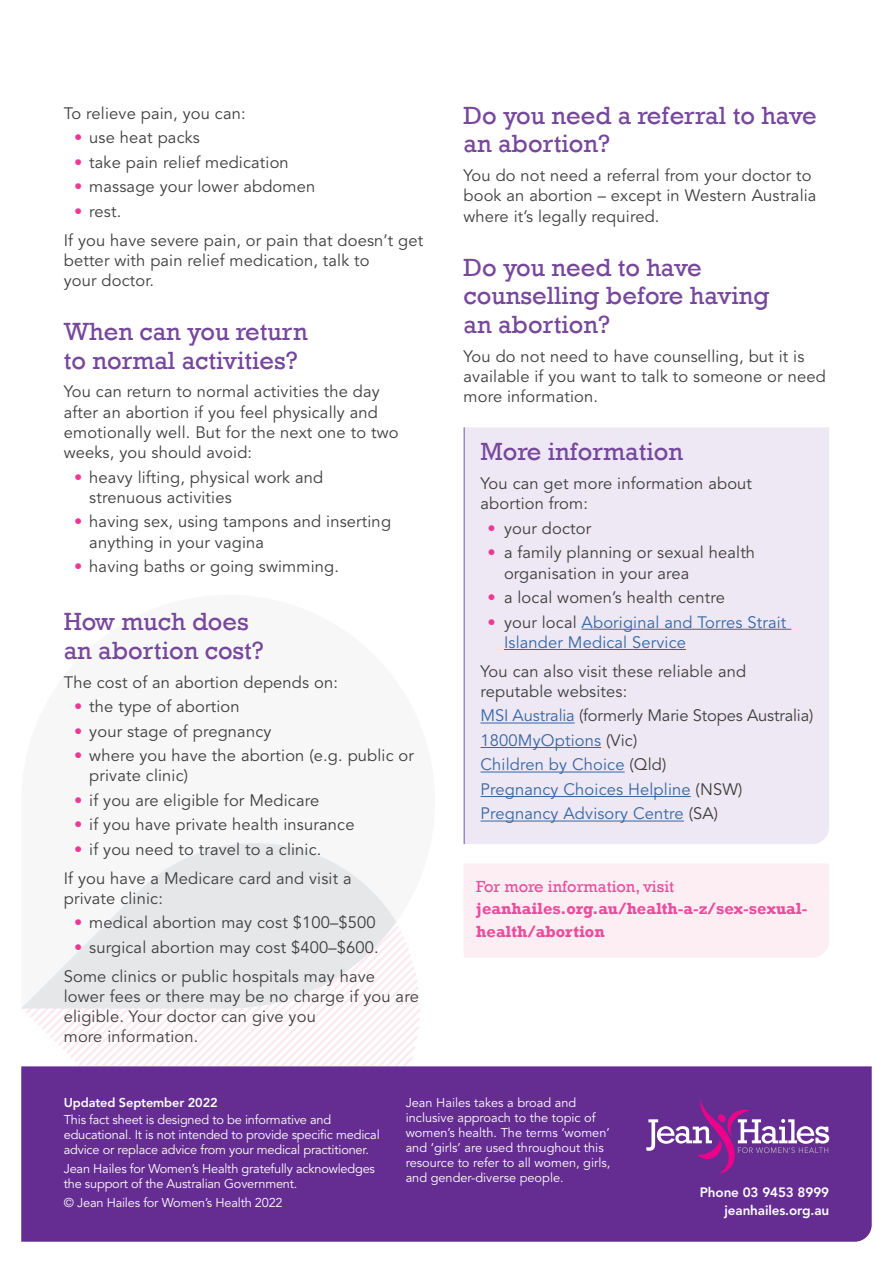
<style>
.page{position:relative;width:893px;height:1263px;background:#fff}
.page>*{position:absolute;margin:0;border:0;box-sizing:border-box;transform-origin:0 0}
.breakout_header{font:25.5px/28.5px "Rockwell";color:#76479c}
.body{font:16.5px/20.2px "Avenir LT Std";letter-spacing:.01em;color:#3e3e3f}
.breakout_body{font:16.5px/20.2px "Avenir LT Std";letter-spacing:.01em;color:#3667a4}
.breakout_body-2{font:16.5px/20.2px "Avenir LT Std";letter-spacing:.01em;color:#3e3e3f}
.url{font:700 16.5px/22.5px "Rockwell";color:#ed4c9c}
.breakout_body-3{font:16.5px "Avenir LT Std";letter-spacing:-.01em;color:#3e3e3f}
.url-2{font:16.5px "Rockwell";color:#ed4c9c}
.t1{font:800 13.5px/18px "Avenir LT Std";letter-spacing:-.01em;color:#fff;text-align:right}
.t2{font:12.75px/15px "Avenir LT Std";letter-spacing:-.015em;color:#fff}
.t3{font:800 12.75px "Avenir LT Std";letter-spacing:-.01em;color:#fff}
.s1{color:#ed3896}
.s2{color:#3e3e3f}
.s3{color:#3667a4}
</style>
<div class="page">
<div style="left:21px;top:1066px;width:851px;height:176px;background:#652d91"></div>
<svg style="left:646px;top:1099px;width:183px;height:75px;background:#7e429d"></svg>
<svg style="left:22px;top:1008px;width:399px;height:58px"></svg>
<svg style="left:22px;top:843px;width:374px;height:165px;fill:#e6e7e9"></svg>
<div style="left:465px;top:427px;width:364px;height:417px;background:#ede8f3"></div>
<hr style="left:463px;top:427px;width:2px;height:417px;background:#a286be">
<hr style="left:582px;top:629px;width:209px;height:1px;background:#3667a4">
<hr style="left:504px;top:649px;width:182px;height:1px;background:#3667a4">
<hr style="left:480px;top:723px;width:95px;height:1px;background:#3667a4">
<hr style="left:480px;top:747px;width:121px;height:1px;background:#3667a4">
<hr style="left:480px;top:772px;width:145px;height:1px;background:#3667a4">
<hr style="left:480px;top:796px;width:211px;height:1px;background:#3667a4">
<hr style="left:480px;top:821px;width:204px;height:1px;background:#3667a4">
<div style="left:463px;top:864px;width:366px;height:93px;background:#fdeef4"></div>
<p class="body" style="left:64px;top:103px;width:183px">To relieve pain, you can:</p>
<p class="body" style="left:74px;top:128px;width:127px"><span class="s1">•</span> use heat packs</p>
<p class="body" style="left:74px;top:152px;width:216px"><span class="s1">•</span> take pain relief medication</p>
<p class="body" style="left:74px;top:177px;width:243px"><span class="s1">•</span> massage your lower abdomen</p>
<p class="body" style="left:74px;top:201px;width:49px"><span class="s1">•</span> rest.</p>
<p class="body" style="left:64px;top:230px;width:361px">If you have severe pain, or pain that doesn’t get better with pain relief medication, talk to<br>your doctor.</p>
<h1 class="breakout_header" style="left:64px;top:318px;width:246px">When can you return to normal activities?</h1>
<p class="body" style="left:64px;top:382px;width:336px">You can return to normal activities the day after an abortion if you feel physically and emotionally well. But for the next one to two weeks, you should avoid:</p>
<p class="body" style="left:89px;top:467px;width:235px;text-indent:-15px"><span class="s1">•</span> heavy lifting, physical work and strenuous activities</p>
<p class="body" style="left:89px;top:512px;width:303px;text-indent:-15px"><span class="s1">•</span> having sex, using tampons and inserting anything in your vagina</p>
<p class="body" style="left:74px;top:557px;width:266px"><span class="s1">•</span> having baths or going swimming.</p>
<h1 class="breakout_header" style="left:64px;top:608px;width:202px">How much does an abortion cost?</h1>
<p class="body" style="left:64px;top:672px;width:276px">The cost of an abortion depends on:</p>
<p class="body" style="left:74px;top:697px;width:167px"><span class="s1">•</span> the type of abortion</p>
<p class="body" style="left:74px;top:721px;width:199px"><span class="s1">•</span> your stage of pregnancy</p>
<p class="body" style="left:89px;top:746px;width:326px;text-indent:-15px"><span class="s1">•</span> where you have the abortion (e.g. public or private clinic)</p>
<p class="body" style="left:74px;top:790px;width:246px"><span class="s1">•</span> if you are eligible for Medicare</p>
<p class="body" style="left:74px;top:815px;width:282px"><span class="s1">•</span> if you have private health insurance</p>
<p class="body" style="left:74px;top:839px;width:249px"><span class="s1">•</span> if you need to travel to a clinic.</p>
<p class="body" style="left:64px;top:868px;width:289px">If you have a Medicare card and visit a private clinic:</p>
<p class="body" style="left:74px;top:913px;width:303px"><span class="s1">•</span> medical abortion may cost $100–$500</p>
<p class="body" style="left:74px;top:938px;width:306px"><span class="s1">•</span> surgical abortion may cost $400–$600.</p>
<p class="body" style="left:64px;top:966px;width:357px">Some clinics or public hospitals may have lower fees or there may be no charge if you are eligible. Your doctor can give you<br>more information.</p>
<h1 class="breakout_header" style="left:463px;top:102px;width:355px">Do you need a referral to have an abortion?</h1>
<p class="body" style="left:463px;top:166px;width:354px">You do not need a referral from your doctor to book an abortion – except in Western Australia where it’s legally required.</p>
<h1 class="breakout_header" style="left:463px;top:253px;width:307px">Do you need to have counselling before having an abortion?</h1>
<p class="body" style="left:463px;top:346px;width:364px">You do not need to have counselling, but it is available if you want to talk to someone or need more information.</p>
<h1 class="breakout_header" style="left:480px;top:438px;width:204px">More information</h1>
<p class="breakout_body-2" style="left:480px;top:474px;width:273px">You can get more information about abortion from:</p>
<p class="body" style="left:487px;top:518px;width:105px"><span class="s1">•</span> your doctor</p>
<p class="body" style="left:504px;top:543px;width:253px;text-indent:-16px"><span class="s1">•</span> a family planning or sexual health organisation in your area</p>
<p class="body" style="left:487px;top:588px;width:239px"><span class="s1">•</span> a local women’s health centre</p>
<p class="breakout_body" style="left:504px;top:612px;width:284px;text-indent:-16px"><span class="s1">•</span> <span class="s2">your local</span> Aboriginal and Torres Strait<br>Islander Medical Service</p>
<p class="breakout_body-2" style="left:480px;top:661px;width:267px">You can also visit these reliable and reputable websites:</p>
<p class="breakout_body-3" style="left:480px;top:706px;width:334px"><span class="s3">MSI Australia</span> (formerly Marie Stopes Australia)</p>
<p class="breakout_body" style="left:480px;top:730px;width:158px">1800MyOptions <span class="s2">(Vic)</span></p>
<p class="breakout_body" style="left:480px;top:755px;width:187px">Children by Choice <span class="s2">(Qld)</span></p>
<p class="breakout_body" style="left:480px;top:779px;width:263px">Pregnancy Choices Helpline <span class="s2">(NSW)</span></p>
<p class="breakout_body" style="left:480px;top:804px;width:239px">Pregnancy Advisory Centre <span class="s2">(SA)</span></p>
<p class="url-2" style="left:476px;top:877px;width:199px">For more information, visit</p>
<p class="url" style="left:476px;top:898px;width:333px">jeanhailes.org.au/health-a-z/sex-sexual&shy;health/abortion</p>
<p class="t3" style="left:64px;top:1095px;width:155px">Updated September 2022</p>
<p class="t2" style="left:64px;top:1112px;width:317px">This fact sheet is designed to be informative and educational. It is not intended to provide specific medical advice or replace advice from your medical practitioner.</p>
<p class="t2" style="left:64px;top:1162px;width:313px">Jean Hailes for Women’s Health gratefully acknowledges the support of the Australian Government.</p>
<p class="t2" style="left:64px;top:1196px;width:220px">© Jean Hailes for Women’s Health 2022</p>
<p class="t2" style="left:406px;top:1095px;width:206px">Jean Hailes takes a broad and inclusive approach to the topic of women’s health. The terms ‘women’ and ‘girls’ are used throughout this resource to refer to all women, girls, and gender-diverse people.</p>
<p class="t1" style="left:700px;top:1183px;width:131px">Phone 03 9453 8999 jeanhailes.org.au</p>
</div>
